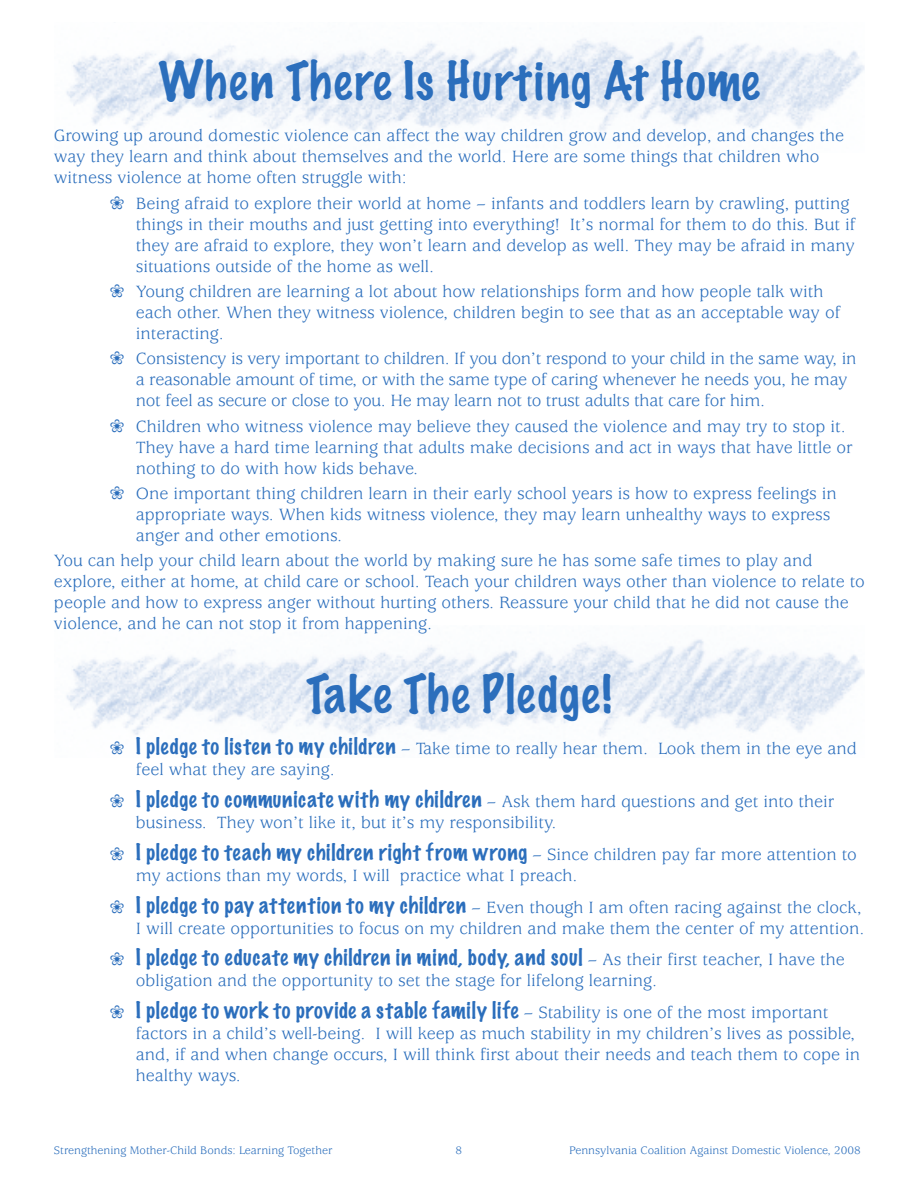
<style>
.page{position:relative;width:918px;height:1188px;background:#fff}
.page>*{position:absolute;margin:0;border:0;box-sizing:border-box;transform-origin:0 0}
.t1{font:100 48px "Marker Felt";letter-spacing:.04em;color:#2b6ebc}
.t2{font:100 21px "Marker Felt";letter-spacing:.035em;color:#2b6ebc}
.t3{font:18px/21px "Usherwood";color:#2b6ebc}
.t4{font:12px "Usherwood";color:#2b6ebc}
.s1{font-family:"Marker Felt";font-weight:100;font-size:21px}
.s2{font-family:"Usherwood";font-weight:400;font-size:18px}
</style>
<div class="page">
<img style="left:66px;top:639px;width:798px;height:98px">
<img style="left:66px;top:35px;width:798px;height:98px">
<h1 class="t1" style="left:159px;top:57px;width:602px">When There Is Hurting At Home</h1>
<p class="t3" style="left:54px;top:127px;width:792px">Growing up around domestic violence can affect the way children grow and develop, and changes the way they learn and think about themselves and the world. Here are some things that children who witness violence at home often struggle with:</p>
<p class="t3" style="left:136px;top:194px;width:721px;text-indent:-26px">❀ Being afraid to explore their world at home – infants and toddlers learn by crawling, putting things in their mouths and just getting into everything! It’s normal for them to do this. But if they are afraid to explore, they won’t learn and develop as well. They may be afraid in many situations outside of the home as well.</p>
<p class="t3" style="left:136px;top:282px;width:706px;text-indent:-26px">❀ Young children are learning a lot about how relationships form and how people talk with each other. When they witness violence, children begin to see that as an acceptable way of interacting.</p>
<p class="t3" style="left:136px;top:350px;width:722px;text-indent:-26px">❀ Consistency is very important to children. If you don’t respond to your child in the same way, in a reasonable amount of time, or with the same type of caring whenever he needs you, he may not feel as secure or close to you. He may learn not to trust adults that care for him.</p>
<p class="t3" style="left:136px;top:417px;width:718px;text-indent:-26px">❀ Children who witness violence may believe they caused the violence and may try to stop it.<br>They have a hard time learning that adults make decisions and act in ways that have little or nothing to do with how kids behave.</p>
<p class="t3" style="left:136px;top:484px;width:703px;text-indent:-26px">❀ One important thing children learn in their early school years is how to express feelings in appropriate ways. When kids witness violence, they may learn unhealthy ways to express anger and other emotions.</p>
<p class="t3" style="left:54px;top:552px;width:812px">You can help your child learn about the world by making sure he has some safe times to play and explore, either at home, at child care or school. Teach your children ways other than violence to relate to people and how to express anger without hurting others. Reassure your child that he did not cause the violence, and he can not stop it from happening.</p>
<h1 class="t1" style="left:306px;top:670px;width:307px">Take The Pledge!</h1>
<p class="t3" style="left:136px;top:740px;width:723px;text-indent:-26px">❀ <span class="s1">I pledge to listen to my children</span> – Take time to really hear them. Look them in the eye and feel what they are saying.</p>
<p class="t3" style="left:136px;top:793px;width:700px;text-indent:-26px">❀ <span class="s1">I pledge to communicate with my children</span> – Ask them hard questions and get into their business. They won’t like it, but it’s my responsibility.</p>
<p class="t2" style="left:110px;top:842px;width:748px">❀ I pledge to teach my children right from wrong <span class="s2">– Since children pay far more attention to</span></p>
<p class="t3" style="left:110px;top:861px;width:754px;line-height:31.8px;text-indent:26px">my actions than my words, I will practice what I preach.<br>❀ <span class="s1">I pledge to pay attention to my children</span> – Even though I am often racing against the clock,</p>
<p class="t3" style="left:136px;top:919px;width:730px">I will create opportunities to focus on my children and make them the center of my attention.</p>
<p class="t2" style="left:110px;top:947px;width:736px">❀ I pledge to educate my children in mind, body, and soul <span class="s2">– As their first teacher, I have the</span></p>
<p class="t3" style="left:136px;top:972px;width:523px">obligation and the opportunity to set the stage for lifelong learning.</p>
<p class="t2" style="left:110px;top:1000px;width:720px">❀ I pledge to work to provide a stable family life <span class="s2">– Stability is one of the most important</span></p>
<p class="t3" style="left:136px;top:1025px;width:726px">factors in a child’s well-being. I will keep as much stability in my children’s lives as possible, and, if and when change occurs, I will think first about their needs and teach them to cope in healthy ways.</p>
<p class="t4" style="left:54px;top:1146px;width:280px">Strengthening Mother-Child Bonds: Learning Together</p>
<p class="t4" style="left:456px;top:1146px;width:8px">8</p>
<p class="t4" style="left:569px;top:1146px;width:293px">Pennsylvania Coalition Against Domestic Violence, 2008</p>
</div>
